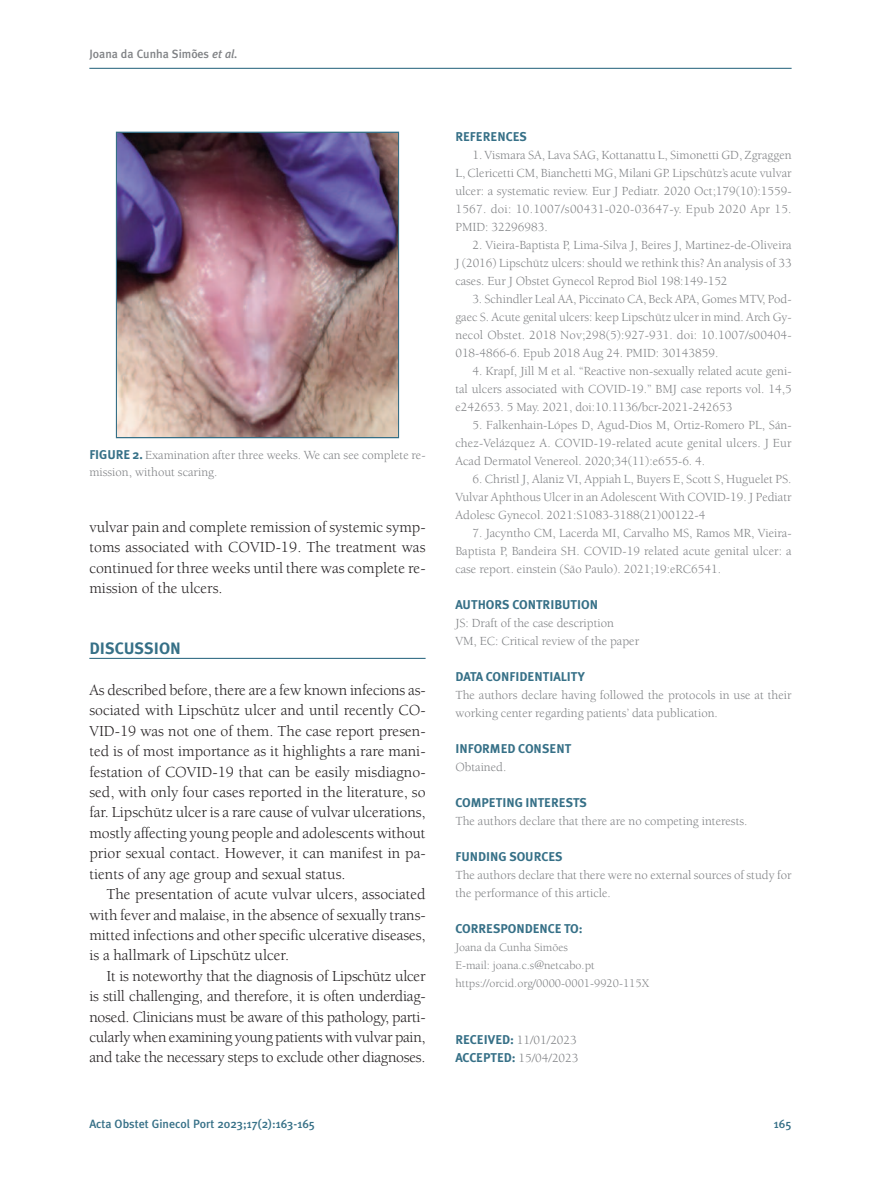
<style>
.page{position:relative;width:881px;height:1191px;background:#fff}
.page>*{position:absolute;margin:0;border:0;box-sizing:border-box;transform-origin:0 0}
.t1{font:700 16.5px "Meta Plus";color:#367087}
.t2{font:15.75px/20.4px "Berkeley";color:#231f20;text-align:justify}
.t3{font:12.75px/18px "Berkeley";color:#808285;text-align:justify}
.t4{font:700 12.75px "Meta Plus";color:#367087}
.t5{font:12px/18px "Berkeley";color:#808285}
.t6{font:500 12px "Meta Plus";color:#367087}
.t7{font:500 12px "Meta Plus";color:#808285}
.s1{font-style:italic}
.s2{font-family:"Meta Plus";font-weight:700;color:#367087}
</style>
<div class="page">
<hr style="left:89px;top:68px;width:702px;height:1px;background:#367087">
<hr style="left:89px;top:658px;width:336px;height:1px;background:#367087">
<img style="left:117px;top:133px;width:280px;height:304px">
<p class="t7" style="left:89px;top:47px;width:150px">Joana da Cunha Simões <span class="s1">et al.</span></p>
<p class="t3" style="left:89px;top:448px;width:337px;line-height:17.2px"><span class="s2">FIGURE 2.</span> Examination after three weeks. We can see complete re&shy;mission, without scaring.</p>
<p class="t2" style="left:89px;top:518px;width:337px">vulvar pain and complete remission of systemic symp&shy;toms associated with COVID-19. The treatment was continued for three weeks until there was complete re&shy;mission of the ulcers.</p>
<p class="t1" style="left:89px;top:639px;width:93px">DISCUSSION</p>
<p class="t2" style="left:89px;top:681px;width:337px">As described before, there are a few known infecions as&shy;sociated with Lipschütz ulcer and until recently CO-VID-19 was not one of them. The case report presen&shy;ted is of most importance as it highlights a rare mani&shy;festation of COVID-19 that can be easily misdiagno&shy;sed, with only four cases reported in the literature, so far. Lipschütz ulcer is a rare cause of vulvar ulcerations, mostly affecting young people and adolescents without prior sexual contact. However, it can manifest in pa&shy;tients of any age group and sexual status.</p>
<p class="t2" style="left:89px;top:885px;width:337px;text-indent:17px">The presentation of acute vulvar ulcers, associated with fever and malaise, in the absence of sexually trans&shy;mitted infections and other specific ulcerative diseases, is a hallmark of Lipschütz ulcer.</p>
<p class="t2" style="left:89px;top:967px;width:337px;text-indent:17px">It is noteworthy that the diagnosis of Lipschütz ulcer is still challenging, and therefore, it is often underdiag&shy;nosed. Clinicians must be aware of this pathology, parti&shy;cularly when examining young patients with vulvar pain, and take the necessary steps to exclude other diagnoses.</p>
<p class="t4" style="left:455px;top:129px;width:73px">REFERENCES</p>
<p class="t3" style="left:455px;top:147px;width:337px;text-indent:17px">1. Vismara SA, Lava SAG, Kottanattu L, Simonetti GD, Zgraggen L, Clericetti CM, Bianchetti MG, Milani GP. Lipschütz’s acute vulvar ulcer: a systematic review. Eur J Pediatr. 2020 Oct;179(10):1559- 1567. doi: 10.1007/s00431-020-03647-y. Epub 2020 Apr 15.<br>PMID: 32296983.</p>
<p class="t3" style="left:455px;top:237px;width:337px;text-indent:17px">2. Vieira-Baptista P, Lima-Silva J, Beires J, Martinez-de-Oliveira J (2016) Lipschütz ulcers: should we rethink this? An analysis of 33 cases. Eur J Obstet Gynecol Reprod Biol 198:149-152</p>
<p class="t3" style="left:455px;top:291px;width:337px;text-indent:17px">3. Schindler Leal AA, Piccinato CA, Beck APA, Gomes MTV, Pod&shy;gaec S. Acute genital ulcers: keep Lipschütz ulcer in mind. Arch Gy&shy;necol Obstet. 2018 Nov;298(5):927-931. doi: 10.1007/s00404- 018-4866-6. Epub 2018 Aug 24. PMID: 30143859.</p>
<p class="t3" style="left:455px;top:363px;width:337px;text-indent:17px">4. Krapf, Jill M et al. “Reactive non-sexually related acute geni&shy;tal ulcers associated with COVID-19.” BMJ case reports vol. 14,5 e242653. 5 May. 2021, doi:10.1136/bcr-2021-242653</p>
<p class="t3" style="left:455px;top:417px;width:337px;text-indent:17px">5. Falkenhain-Lópes D, Agud-Dios M, Ortiz-Romero PL, Sán&shy;chez-Velázquez A. COVID-19-related acute genital ulcers. J Eur Acad Dermatol Venereol. 2020;34(11):e655-6. 4.</p>
<p class="t3" style="left:455px;top:471px;width:337px;text-indent:17px">6. Christl J, Alaniz VI, Appiah L, Buyers E, Scott S, Huguelet PS.<br>Vulvar Aphthous Ulcer in an Adolescent With COVID-19. J Pediatr Adolesc Gynecol. 2021:S1083-3188(21)00122-4</p>
<p class="t3" style="left:455px;top:525px;width:337px;text-indent:17px">7. Jacyntho CM, Lacerda MI, Carvalho MS, Ramos MR, Vieira-Baptista P, Bandeira SH. COVID-19 related acute genital ulcer: a case report. einstein (São Paulo). 2021;19:eRC6541.</p>
<p class="t4" style="left:455px;top:597px;width:144px">AUTHORS CONTRIBUTION</p>
<p class="t3" style="left:455px;top:615px;width:185px">JS: Draft of the case description<br>VM, EC: Critical review of the paper</p>
<p class="t4" style="left:455px;top:669px;width:131px">DATA CONFIDENTIALITY</p>
<p class="t3" style="left:455px;top:687px;width:337px">The authors declare having followed the protocols in use at their working center regarding patients’ data publication.</p>
<p class="t4" style="left:455px;top:741px;width:117px">INFORMED CONSENT</p>
<p class="t3" style="left:455px;top:759px;width:52px">Obtained.</p>
<p class="t4" style="left:455px;top:795px;width:133px">COMPETING INTERESTS</p>
<p class="t3" style="left:455px;top:813px;width:293px">The authors declare that there are no competing interests.</p>
<p class="t4" style="left:455px;top:849px;width:109px">FUNDING SOURCES</p>
<p class="t3" style="left:455px;top:867px;width:337px">The authors declare that there were no external sources of study for the performance of this article.</p>
<p class="t4" style="left:455px;top:921px;width:129px">CORRESPONDENCE TO:</p>
<p class="t5" style="left:455px;top:939px;width:195px">Joana da Cunha Simões<br>E-mail: joana.c.s@netcabo.pt https://orcid.org/0000-0001-9920-115X</p>
<p class="t3" style="left:455px;top:1032px;width:124px"><span class="s2">RECEIVED:</span> 11/01/2023<br><span class="s2">ACCEPTED:</span> 15/04/2023</p>
<p class="t6" style="left:89px;top:1117px;width:227px">Acta Obstet Ginecol Port 2023;17(2):163-165</p>
<p class="t6" style="left:773px;top:1117px;width:19px">165</p>
</div>
